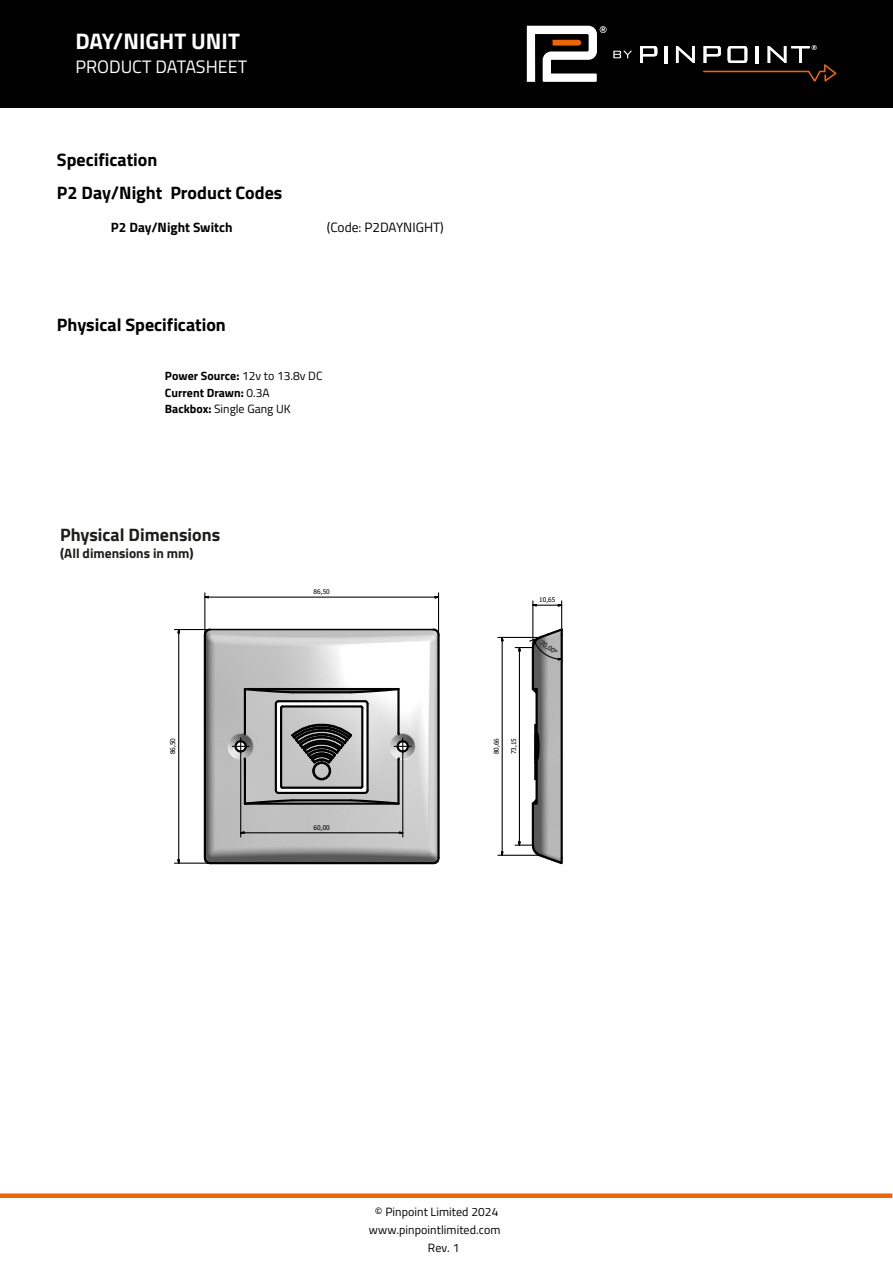
<style>
.page{position:relative;width:893px;height:1263px;background:#fff}
.page>*{position:absolute;margin:0;border:0;box-sizing:border-box;transform-origin:0 0}
.t1{font:700 22.5px "Titillium Web";color:#fff}
.t2{font:700 18px/33px "Titillium Web";color:#010000}
.t3{font:700 18px "Titillium Web";color:#000}
.t4{font:700 18px "Titillium Web";color:#1d1d1b}
.t5{font:18px "Titillium Web";color:#fff}
.t6{font:700 13.5px "Titillium Web";color:#1d1d1b}
.t7{font:700 13.5px "Titillium Web";color:#010000}
.t8{font:13.5px "Titillium Web";color:#010000}
.t9{font:700 12px/16.5px "Titillium Web";color:#000}
.t10{font:12px "Titillium Web";letter-spacing:.005em;color:#000}
.t11{font:6.45px "Tahoma";letter-spacing:-.005em;color:#000}
.s1{font-weight:400;color:#010000}
</style>
<div class="page">
<div style="left:0;top:1193px;width:892px;height:5px;background:#eb6608"></div>
<img style="left:206px;top:630px;width:231px;height:232px">
<hr style="left:282px;top:787px;width:79px;height:2px;background:#000">
<hr style="left:361px;top:708px;width:2px;height:78px;background:#000">
<hr style="left:282px;top:705px;width:79px;height:2px;background:#000">
<hr style="left:280px;top:708px;width:2px;height:78px;background:#000">
<hr style="left:275px;top:704px;width:2px;height:86px;background:#000">
<hr style="left:279px;top:700px;width:86px;height:2px;background:#000">
<hr style="left:366px;top:704px;width:3px;height:86px;background:#000">
<hr style="left:279px;top:792px;width:86px;height:2px;background:#000">
<div style="left:312px;top:761px;width:19px;height:19px;border:2px solid #000;border-radius:50%"></div>
<svg style="left:289px;top:721px;width:65px;height:44px;background:#6c6c6c"></svg>
<div style="left:313px;top:762px;width:18px;height:18px;border:2px solid #000;border-radius:50%"></div>
<hr style="left:397px;top:689px;width:3px;height:44px;background:#000">
<hr style="left:244px;top:689px;width:2px;height:44px;background:#000">
<hr style="left:244px;top:759px;width:2px;height:45px;background:#000">
<hr style="left:397px;top:759px;width:3px;height:45px;background:#000">
<svg style="left:348px;top:687px;width:53px;height:23px"></svg>
<svg style="left:243px;top:687px;width:52px;height:23px"></svg>
<svg style="left:243px;top:784px;width:52px;height:22px"></svg>
<svg style="left:348px;top:784px;width:53px;height:22px"></svg>
<hr style="left:245px;top:802px;width:153px;height:3px;background:#000">
<hr style="left:245px;top:688px;width:154px;height:2px;background:#000">
<hr style="left:293px;top:691px;width:58px;height:2px;background:#000">
<hr style="left:293px;top:799px;width:58px;height:2px;background:#000">
<svg style="left:202px;top:627px;width:11px;height:10px"></svg>
<svg style="left:431px;top:627px;width:9px;height:10px"></svg>
<svg style="left:431px;top:855px;width:9px;height:10px"></svg>
<svg style="left:202px;top:855px;width:11px;height:10px"></svg>
<hr style="left:437px;top:635px;width:3px;height:223px;background:#000">
<hr style="left:210px;top:862px;width:223px;height:2px;background:#000">
<hr style="left:204px;top:635px;width:2px;height:223px;background:#000">
<img style="left:534px;top:663px;width:27px;height:177px">
<hr style="left:536px;top:689px;width:2px;height:44px;background:#000">
<svg style="left:531px;top:686px;width:8px;height:9px"></svg>
<svg style="left:531px;top:724px;width:10px;height:83px"></svg>
<hr style="left:561px;top:635px;width:2px;height:223px;background:#000">
<hr style="left:532px;top:647px;width:2px;height:42px;background:#000">
<hr style="left:532px;top:804px;width:2px;height:41px;background:#000">
<svg style="left:533px;top:603px;width:30px;height:4px"></svg>
<hr style="left:561px;top:601px;width:1px;height:34px;background:#000">
<hr style="left:532px;top:601px;width:1px;height:39px;background:#000">
<svg style="left:500px;top:636px;width:4px;height:15px"></svg>
<svg style="left:500px;top:851px;width:4px;height:4px"></svg>
<hr style="left:502px;top:641px;width:1px;height:211px;background:#000">
<hr style="left:498px;top:637px;width:42px;height:1px;background:#000">
<hr style="left:498px;top:855px;width:42px;height:1px;background:#000">
<hr style="left:519px;top:651px;width:1px;height:191px;background:#000">
<svg style="left:515px;top:840px;width:48px;height:25px"></svg>
<svg style="left:515px;top:627px;width:48px;height:36px"></svg>
<svg style="left:232px;top:732px;width:17px;height:30px"></svg>
<svg style="left:394px;top:732px;width:17px;height:28px"></svg>
<svg style="left:235px;top:831px;width:10px;height:4px"></svg>
<svg style="left:398px;top:831px;width:10px;height:4px"></svg>
<hr style="left:244px;top:832px;width:155px;height:1px;background:#000">
<hr style="left:240px;top:755px;width:1px;height:82px;background:#000">
<hr style="left:402px;top:755px;width:1px;height:82px;background:#000">
<svg style="left:177px;top:630px;width:4px;height:13px"></svg>
<svg style="left:177px;top:858px;width:4px;height:5px"></svg>
<hr style="left:178px;top:633px;width:1px;height:227px;background:#000">
<hr style="left:174px;top:863px;width:36px;height:1px;background:#000">
<hr style="left:174px;top:629px;width:36px;height:1px;background:#000">
<svg style="left:205px;top:595px;width:5px;height:4px"></svg>
<svg style="left:434px;top:595px;width:6px;height:4px"></svg>
<hr style="left:208px;top:597px;width:227px;height:1px;background:#000">
<hr style="left:204px;top:593px;width:1px;height:42px;background:#000">
<hr style="left:438px;top:593px;width:1px;height:42px;background:#000">
<div style="left:0;top:0;width:893px;height:107px;background:#000"></div>
<svg style="left:527px;top:26px;width:79px;height:56px"></svg>
<svg style="left:640px;top:46px;width:17px;height:17px"></svg>
<hr style="left:664px;top:46px;width:3px;height:17px;background:#fff">
<svg style="left:676px;top:46px;width:19px;height:17px"></svg>
<svg style="left:703px;top:45px;width:133px;height:37px"></svg>
<svg style="left:613px;top:51px;width:19px;height:7px"></svg>
<hr style="left:210px;top:629px;width:223px;height:1px;background:#000">
<h1 class="t1" style="left:75px;top:24px;width:166px">DAY/NIGHT UNIT</h1>
<h2 class="t5" style="left:75px;top:53px;width:173px">PRODUCT DATASHEET</h2>
<h2 class="t2" style="left:57px;top:142px;width:227px">Specification<br>P2 Day/Night Product Codes</h2>
<p class="t7" style="left:111px;top:217px;width:123px">P2 Day/Night Switch</p>
<p class="t8" style="left:327px;top:217px;width:118px">(Code: P2DAYNIGHT)</p>
<h2 class="t3" style="left:57px;top:311px;width:170px">Physical Specification</h2>
<p class="t9" style="left:165px;top:367px;width:159px">Power Source: <span class="s1">12v to 13.8v DC<br></span>Current Drawn: <span class="s1">0.3A<br></span>Backbox: <span class="s1">Single Gang UK</span></p>
<h2 class="t4" style="left:60px;top:521px;width:162px">Physical Dimensions</h2>
<p class="t6" style="left:60px;top:543px;width:135px">(All dimensions in mm)</p>
<p class="t11" style="left:169px;top:754px;width:18px;rotate:-90deg">86,50</p>
<p class="t11" style="left:314px;top:587px;width:18px">86,50</p>
<p class="t11" style="left:314px;top:823px;width:18px">60,00</p>
<p class="t11" style="left:539px;top:595px;width:18px">10,65</p>
<p class="t11" style="left:544px;top:639px;width:21px;rotate:35deg">70,00°</p>
<p class="t11" style="left:492px;top:754px;width:18px;rotate:-90deg">80,66</p>
<p class="t11" style="left:509px;top:754px;width:18px;rotate:-90deg">73,15</p>
<p class="t10" style="left:375px;top:1203px;width:125px">© Pinpoint Limited 2024</p>
<p class="t10" style="left:369px;top:1221px;width:133px">www.pinpointlimited.com</p>
<p class="t10" style="left:428px;top:1239px;width:33px">Rev. 1</p>
</div>
